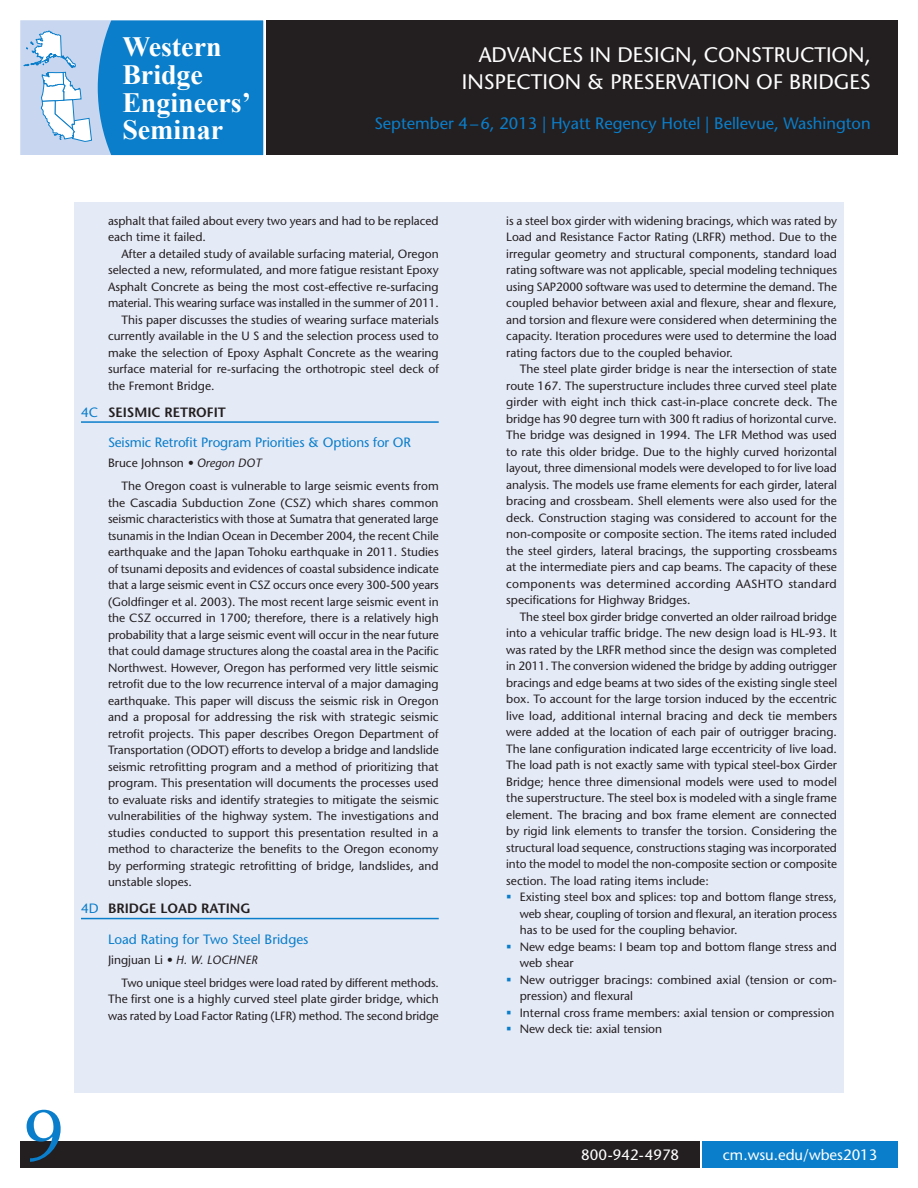
<style>
.page{position:relative;width:918px;height:1188px;background:#fff}
.page>*{position:absolute;margin:0;border:0;box-sizing:border-box;transform-origin:0 0}
.t1{font:500 72px "Stone Serif Std";color:#0a7eca}
.t2{font:700 27.9px/27.8px "Times New Roman";color:#fff}
.t3{font:500 21px/27px "Stone Sans Std";color:#fff;text-align:right}
.t4{font:500 16.5px "Stone Sans Std";color:#0a7eca}
.t5{font:500 15px "Stone Sans Std";color:#fff}
.t6{font:500 13.5px "Stone Sans Std";letter-spacing:-.01em;color:#0a7eca}
.Track{font:600 13.5px "Stone Sans Std";color:#231f20}
.Abstract{font:500 12px/16.5px "Stone Sans Std";color:#231f20;text-align:justify}
.Presenter{font:500 12px "Stone Sans Std";color:#231f20}
.Presenter-2{font:italic 500 12px "Stone Sans Std";color:#231f20}
.s1{font-weight:500;color:#0a7eca}
.s2{font-style:italic}
.s3{font-style:normal}
</style>
<div class="page">
<svg style="left:20px;top:20px;width:244px;height:136px;background:#4d9ed7"></svg>
<div style="left:266px;top:20px;width:632px;height:135px;background:#231f20"></div>
<div style="left:703px;top:1141px;width:195px;height:27px;background:#0a7eca"></div>
<div style="left:20px;top:1141px;width:680px;height:27px;background:#231f20"></div>
<div style="left:74px;top:202px;width:770px;height:892px;background:#e5eaf7"></div>
<hr style="left:81px;top:421px;width:358px;height:2px;background:#0a7eca">
<hr style="left:81px;top:918px;width:358px;height:1px;background:#0a7eca">
<h2 class="t2" style="left:122px;top:32px;width:130px">Western<br>Bridge<br>Engineers’<br>Seminar</h2>
<h3 class="t3" style="left:462px;top:42px;width:410px">ADVANCES IN DESIGN, CONSTRUCTION,<br>INSPECTION &amp; PRESERVATION OF BRIDGES</h3>
<h3 class="t4" style="left:374px;top:113px;width:498px">September 4–6, 2013 | Hyatt Regency Hotel | Bellevue, Washington</h3>
<p class="Abstract" style="left:108px;top:212px;width:332px">asphalt that failed about every two years and had to be replaced each time it failed.</p>
<p class="Abstract" style="left:108px;top:245px;width:332px;text-indent:14px">After a detailed study of available surfacing material, Oregon selected a new, reformulated, and more fatigue resistant Epoxy Asphalt Concrete as being the most cost-effective re-surfacing material. This wearing surface was installed in the summer of 2011.</p>
<p class="Abstract" style="left:108px;top:311px;width:332px;text-indent:14px">This paper discusses the studies of wearing surface materials currently available in the U S and the selection process used to make the selection of Epoxy Asphalt Concrete as the wearing surface material for re-surfacing the orthotropic steel deck of the Fremont Bridge.</p>
<p class="Track" style="left:81px;top:404px;width:146px"><span class="s1">4C</span> SEISMIC RETROFIT</p>
<p class="t6" style="left:108px;top:434px;width:305px">Seismic Retrofit Program Priorities &amp; Options for OR</p>
<p class="Presenter" style="left:108px;top:456px;width:155px">Bruce Johnson <span class="s2">• Oregon DOT</span></p>
<p class="Abstract" style="left:108px;top:478px;width:332px;text-indent:14px">The Oregon coast is vulnerable to large seismic events from the Cascadia Subduction Zone (CSZ) which shares common seismic characteristics with those at Sumatra that generated large tsunamis in the Indian Ocean in December 2004, the recent Chile earthquake and the Japan Tohoku earthquake in 2011. Studies of tsunami deposits and evidences of coastal subsidence indicate that a large seismic event in CSZ occurs once every 300-500 years (Goldfinger et al. 2003). The most recent large seismic event in the CSZ occurred in 1700; therefore, there is a relatively high probability that a large seismic event will occur in the near future that could damage structures along the coastal area in the Pacific Northwest. However, Oregon has performed very little seismic retrofit due to the low recurrence interval of a major damaging earthquake. This paper will discuss the seismic risk in Oregon and a proposal for addressing the risk with strategic seismic retrofit projects. This paper describes Oregon Department of Transportation (ODOT) efforts to develop a bridge and landslide seismic retrofitting program and a method of prioritizing that program. This presentation will documents the processes used to evaluate risks and identify strategies to mitigate the seismic vulnerabilities of the highway system. The investigations and studies conducted to support this presentation resulted in a method to characterize the benefits to the Oregon economy by performing strategic retrofitting of bridge, landslides, and unstable slopes.</p>
<p class="Track" style="left:81px;top:900px;width:171px"><span class="s1">4D</span> BRIDGE LOAD RATING</p>
<p class="t6" style="left:108px;top:931px;width:202px">Load Rating for Two Steel Bridges</p>
<p class="Presenter-2" style="left:108px;top:952px;width:151px"><span class="s3">Jingjuan Li</span> • H. W. LOCHNER</p>
<p class="Abstract" style="left:108px;top:974px;width:333px;text-indent:14px">Two unique steel bridges were load rated by different methods.<br>The first one is a highly curved steel plate girder bridge, which was rated by Load Factor Rating (LFR) method. The second bridge</p>
<p class="Abstract" style="left:506px;top:212px;width:332px">is a steel box girder with widening bracings, which was rated by Load and Resistance Factor Rating (LRFR) method. Due to the irregular geometry and structural components, standard load rating software was not applicable, special modeling techniques using SAP2000 software was used to determine the demand. The coupled behavior between axial and flexure, shear and flexure, and torsion and flexure were considered when determining the capacity. Iteration procedures were used to determine the load rating factors due to the coupled behavior.</p>
<p class="Abstract" style="left:506px;top:361px;width:332px;text-indent:14px">The steel plate girder bridge is near the intersection of state route 167. The superstructure includes three curved steel plate girder with eight inch thick cast-in-place concrete deck. The bridge has 90 degree turn with 300 ft radius of horizontal curve.<br>The bridge was designed in 1994. The LFR Method was used to rate this older bridge. Due to the highly curved horizontal layout, three dimensional models were developed to for live load analysis. The models use frame elements for each girder, lateral bracing and crossbeam. Shell elements were also used for the deck. Construction staging was considered to account for the non-composite or composite section. The items rated included the steel girders, lateral bracings, the supporting crossbeams at the intermediate piers and cap beams. The capacity of these components was determined according AASHTO standard specifications for Highway Bridges.</p>
<p class="Abstract" style="left:506px;top:608px;width:333px;text-indent:14px">The steel box girder bridge converted an older railroad bridge into a vehicular traffic bridge. The new design load is HL-93. It was rated by the LRFR method since the design was completed in 2011. The conversion widened the bridge by adding outrigger bracings and edge beams at two sides of the existing single steel box. To account for the large torsion induced by the eccentric live load, additional internal bracing and deck tie members were added at the location of each pair of outrigger bracing.<br>The lane configuration indicated large eccentricity of live load.<br>The load path is not exactly same with typical steel-box Girder Bridge; hence three dimensional models were used to model the superstructure. The steel box is modeled with a single frame element. The bracing and box frame element are connected by rigid link elements to transfer the torsion. Considering the structural load sequence, constructions staging was incorporated into the model to model the non-composite section or composite section. The load rating items include:</p>
<p class="Abstract" style="left:520px;top:889px;width:319px">Existing steel box and splices: top and bottom flange stress, web shear, coupling of torsion and flexural, an iteration process has to be used for the coupling behavior.</p>
<p class="Abstract" style="left:520px;top:938px;width:319px">New edge beams: I beam top and bottom flange stress and web shear</p>
<p class="Abstract" style="left:520px;top:971px;width:319px">New outrigger bracings: combined axial (tension or com&shy;pression) and flexural</p>
<p class="Abstract" style="left:520px;top:1004px;width:316px">Internal cross frame members: axial tension or compression</p>
<p class="Abstract" style="left:520px;top:1021px;width:144px">New deck tie: axial tension</p>
<h1 class="t1" style="left:24px;top:1093px;width:43px">9</h1>
<p class="t5" style="left:581px;top:1146px;width:99px">800-942-4978</p>
<p class="t5" style="left:723px;top:1146px;width:156px">cm.wsu.edu/wbes2013</p>
</div>
